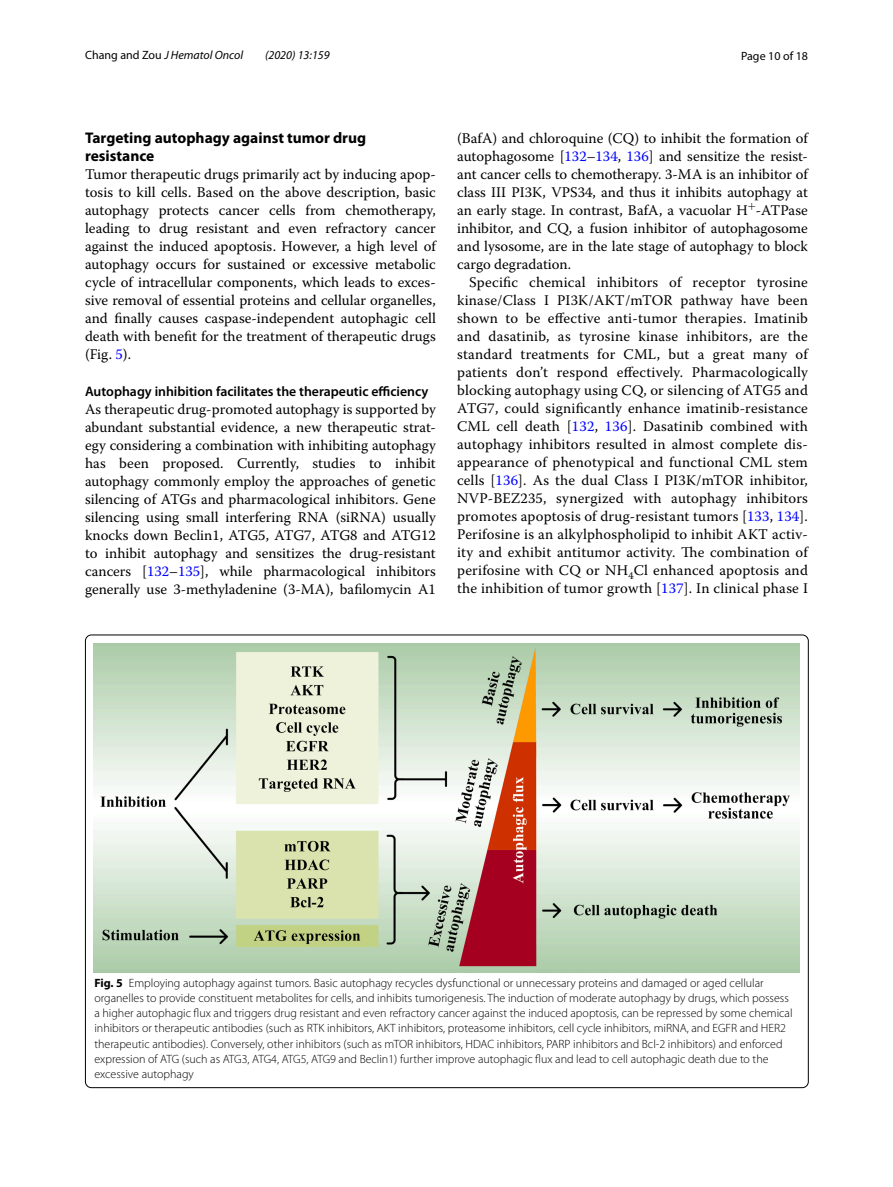
<style>
.page{position:relative;width:893px;height:1187px;background:#fff}
.page>*{position:absolute;margin:0;border:0;box-sizing:border-box;transform-origin:0 0}
.t1{font:700 15.45px/18px "Myriad Pro";color:#000}
.t2{font:14.7px/18px "Warnock Pro";color:#000;text-align:justify}
.t3{font:600 13.8px "Myriad Pro";color:#000}
.t4{font:300 12px/15px "Myriad Pro";color:#000}
.t5{font:italic 12px "Myriad Pro";color:#000}
.t6{font:12px "Myriad Pro";color:#000}
.s1{font-style:normal}
.s2{color:#00f}
.s3{font-weight:700}
</style>
<div class="page">
<img style="left:94px;top:644px;width:706px;height:328px">
<p class="t5" style="left:85px;top:48px;width:160px"><span class="s1">Chang and Zou</span> J Hematol Oncol</p>
<p class="t5" style="left:265px;top:48px;width:66px">(2020) 13:159</p>
<p class="t6" style="left:741px;top:48px;width:68px">Page 10 of 18</p>
<p class="t1" style="left:85px;top:129px;width:283px">Targeting autophagy against tumor drug resistance</p>
<p class="t2" style="left:85px;top:165px;width:352px">Tumor therapeutic drugs primarily act by inducing apop&shy;tosis to kill cells. Based on the above description, basic autophagy protects cancer cells from chemotherapy, leading to drug resistant and even refractory cancer against the induced apoptosis. However, a high level of autophagy occurs for sustained or excessive metabolic cycle of intracellular components, which leads to exces&shy;sive removal of essential proteins and cellular organelles, and finally causes caspase-independent autophagic cell death with benefit for the treatment of therapeutic drugs (Fig. <span class="s2">5</span>).</p>
<p class="t3" style="left:85px;top:382px;width:345px">Autophagy inhibition facilitates the therapeutic efficiency</p>
<p class="t2" style="left:85px;top:399px;width:352px">As therapeutic drug-promoted autophagy is supported by abundant substantial evidence, a new therapeutic strat&shy;egy considering a combination with inhibiting autophagy has been proposed. Currently, studies to inhibit autophagy commonly employ the approaches of genetic silencing of ATGs and pharmacological inhibitors. Gene silencing using small interfering RNA (siRNA) usually knocks down Beclin1, ATG5, ATG7, ATG8 and ATG12 to inhibit autophagy and sensitizes the drug-resistant cancers [<span class="s2">132</span>–<span class="s2">135</span>], while pharmacological inhibitors generally use 3-methyladenine (3-MA), bafilomycin A1</p>
<p class="t2" style="left:457px;top:128px;width:352px">(BafA) and chloroquine (CQ) to inhibit the formation of autophagosome [<span class="s2">132</span>–<span class="s2">134</span>, <span class="s2">136</span>] and sensitize the resist&shy;ant cancer cells to chemotherapy. 3-MA is an inhibitor of class III PI3K, VPS34, and thus it inhibits autophagy at an early stage. In contrast, BafA, a vacuolar H<sup>+</sup>-ATPase inhibitor, and CQ, a fusion inhibitor of autophagosome and lysosome, are in the late stage of autophagy to block cargo degradation.</p>
<p class="t2" style="left:457px;top:272px;width:352px;text-indent:12px">Specific chemical inhibitors of receptor tyrosine kinase/Class I PI3K/AKT/mTOR pathway have been shown to be effective anti-tumor therapies. Imatinib and dasatinib, as tyrosine kinase inhibitors, are the standard treatments for CML, but a great many of patients don’t respond effectively. Pharmacologically blocking autophagy using CQ, or silencing of ATG5 and ATG7, could significantly enhance imatinib-resistance CML cell death [<span class="s2">132</span>, <span class="s2">136</span>]. Dasatinib combined with autophagy inhibitors resulted in almost complete dis&shy;appearance of phenotypical and functional CML stem cells [<span class="s2">136</span>]. As the dual Class I PI3K/mTOR inhibitor, NVP-BEZ235, synergized with autophagy inhibitors promotes apoptosis of drug-resistant tumors [<span class="s2">133</span>, <span class="s2">134</span>].<br>Perifosine is an alkylphospholipid to inhibit AKT activ&shy;ity and exhibit antitumor activity. The combination of perifosine with CQ or NH<sub>4</sub>Cl enhanced apoptosis and the inhibition of tumor growth [<span class="s2">137</span>]. In clinical phase I</p>
<p class="t4" style="left:94px;top:976px;width:700px"><span class="s3">Fig. 5</span> Employing autophagy against tumors. Basic autophagy recycles dysfunctional or unnecessary proteins and damaged or aged cellular organelles to provide constituent metabolites for cells, and inhibits tumorigenesis. The induction of moderate autophagy by drugs, which possess a higher autophagic flux and triggers drug resistant and even refractory cancer against the induced apoptosis, can be repressed by some chemical inhibitors or therapeutic antibodies (such as RTK inhibitors, AKT inhibitors, proteasome inhibitors, cell cycle inhibitors, miRNA, and EGFR and HER2 therapeutic antibodies). Conversely, other inhibitors (such as mTOR inhibitors, HDAC inhibitors, PARP inhibitors and Bcl-2 inhibitors) and enforced expression of ATG (such as ATG3, ATG4, ATG5, ATG9 and Beclin1) further improve autophagic flux and lead to cell autophagic death due to the excessive autophagy</p>
</div>
